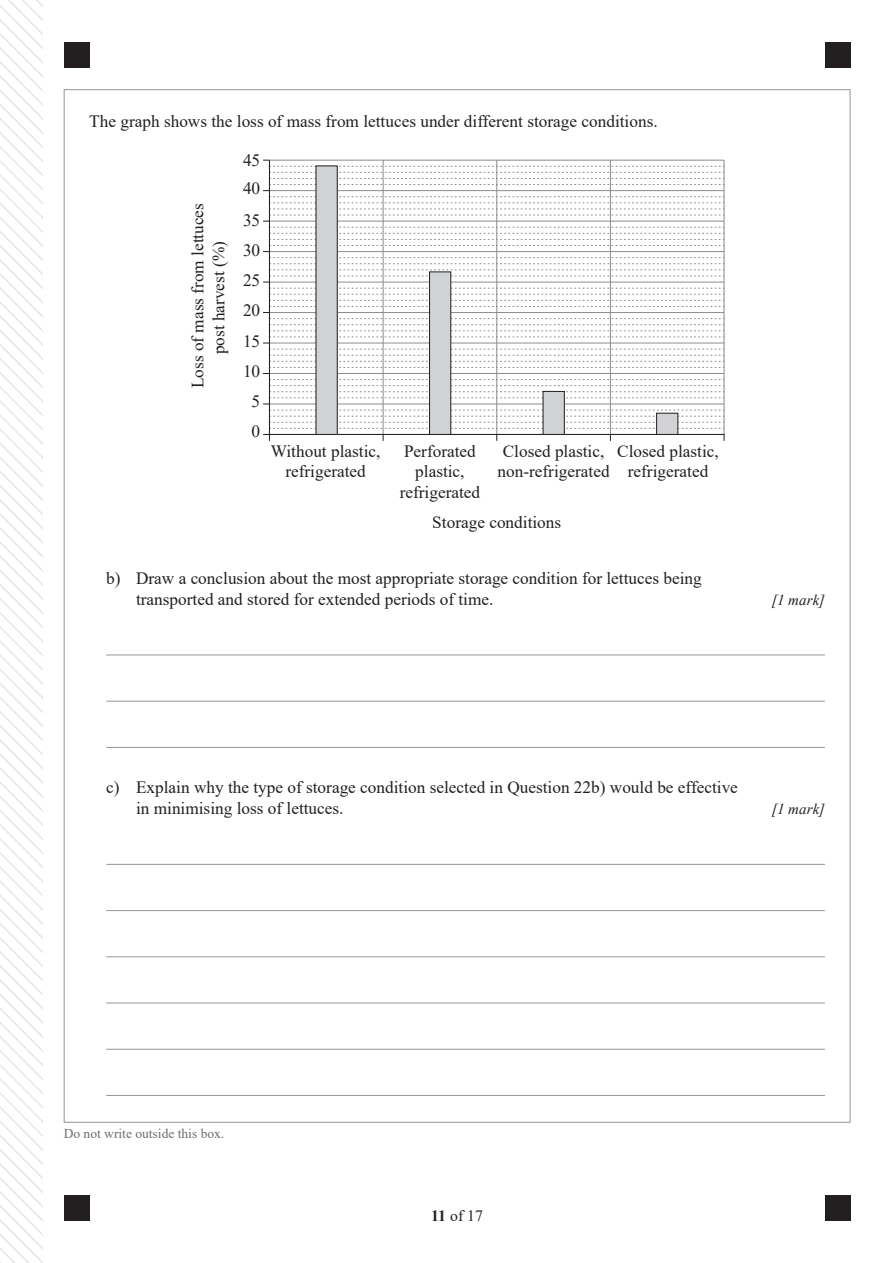
<style>
.page{position:relative;width:893px;height:1263px;background:#fff}
.page>*{position:absolute;margin:0;border:0;box-sizing:border-box;transform-origin:0 0}
.t1{font:17.25px/20.7px "Times New Roman";color:#231f20;text-align:center}
.t2{font:15.75px "Times New Roman";color:#231f20}
.t3{font:italic 15px "Times New Roman";letter-spacing:.01em;color:#231f20}
.t4{font:13.5px "Times New Roman";color:#6c6d70}
.s1{font-weight:700}
</style>
<div class="page">
<svg style="left:0;top:0;width:43px;height:1263px"></svg>
<div style="left:64px;top:43px;width:25px;height:25px;background:#231f20"></div>
<div style="left:64px;top:1195px;width:25px;height:25px;background:#231f20"></div>
<div style="left:825px;top:43px;width:25px;height:25px;background:#231f20"></div>
<div style="left:825px;top:1195px;width:25px;height:25px;background:#231f20"></div>
<hr style="left:106px;top:655px;width:719px;height:1px;background:#939598">
<hr style="left:106px;top:701px;width:719px;height:1px;background:#939598">
<hr style="left:106px;top:747px;width:719px;height:1px;background:#939598">
<hr style="left:106px;top:864px;width:719px;height:1px;background:#939598">
<hr style="left:106px;top:910px;width:719px;height:1px;background:#939598">
<hr style="left:106px;top:956px;width:719px;height:1px;background:#939598">
<hr style="left:106px;top:1003px;width:719px;height:1px;background:#939598">
<hr style="left:106px;top:1049px;width:719px;height:1px;background:#939598">
<hr style="left:106px;top:1095px;width:719px;height:1px;background:#939598">
<svg style="left:263px;top:159px;width:461px;height:282px"></svg>
<div style="left:316px;top:166px;width:21px;height:268px;background:#d1d2d4"></div>
<div style="left:316px;top:166px;width:22px;height:269px;border:1px solid #231f20"></div>
<div style="left:429px;top:272px;width:22px;height:162px;background:#d1d2d4"></div>
<div style="left:429px;top:271px;width:22px;height:164px;border:1px solid #231f20"></div>
<div style="left:543px;top:391px;width:21px;height:43px;background:#d1d2d4"></div>
<div style="left:543px;top:391px;width:22px;height:44px;border:1px solid #231f20"></div>
<div style="left:657px;top:413px;width:21px;height:21px;background:#d1d2d4"></div>
<div style="left:656px;top:413px;width:22px;height:22px;border:1px solid #231f20"></div>
<p class="t1" style="left:89px;top:110px;width:570px">The graph shows the loss of mass from lettuces under different storage conditions.</p>
<p class="t1" style="left:243px;top:149px;width:19px">45</p>
<p class="t1" style="left:243px;top:177px;width:19px">40</p>
<p class="t1" style="left:187px;top:388px;width:186px;rotate:-90deg">Loss of mass from lettuces post harvest (%)</p>
<p class="t1" style="left:243px;top:209px;width:19px">35</p>
<p class="t1" style="left:243px;top:235px;width:19px;line-height:30.2px">30<br>25<br>20<br>15<br>10<br>5<br>0</p>
<p class="t1" style="left:271px;top:440px;width:111px">Without plastic, refrigerated</p>
<p class="t1" style="left:400px;top:440px;width:82px">Perforated plastic, refrigerated</p>
<p class="t1" style="left:497px;top:440px;width:114px">Closed plastic, non-refrigerated</p>
<p class="t1" style="left:617px;top:440px;width:103px">Closed plastic, refrigerated</p>
<p class="t1" style="left:432px;top:511px;width:130px">Storage conditions</p>
<p class="t1" style="left:136px;top:567px;width:567px;text-align:left;text-indent:-30px">b) Draw a conclusion about the most appropriate storage condition for lettuces being transported and stored for extended periods of time.</p>
<p class="t3" style="left:772px;top:589px;width:55px">[1 mark]</p>
<p class="t1" style="left:136px;top:776px;width:603px;text-align:left;text-indent:-30px">c) Explain why the type of storage condition selected in Question 22b) would be effective in minimising loss of lettuces.</p>
<p class="t3" style="left:772px;top:798px;width:55px">[1 mark]</p>
<p class="t4" style="left:64px;top:1124px;width:162px">Do not write outside this box.</p>
<p class="t2" style="left:431px;top:1204px;width:53px"><span class="s1">11</span> of 17</p>
</div>
